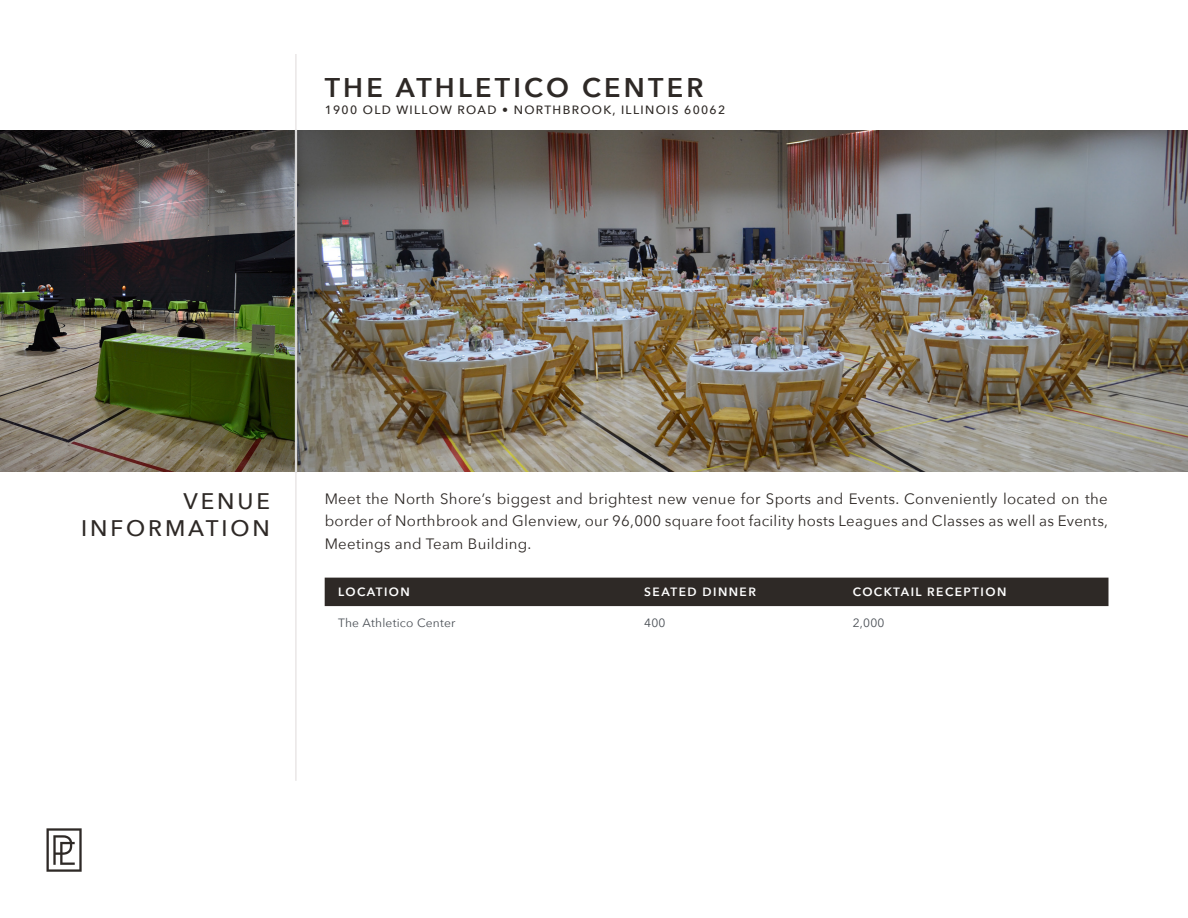
<style>
.page{position:relative;width:1188px;height:918px;background:#fff}
.page>*{position:absolute;margin:0;border:0;box-sizing:border-box;transform-origin:0 0}
.Venue_Page_Title{font:600 27px "Avenir Next";letter-spacing:.12em;color:#2e2926}
.t1{font:500 22.5px/27px "Avenir Next";letter-spacing:.13em;color:#2e2926;text-align:right}
.t2{font:15px/22.5px "Avenir Next";letter-spacing:.02em;color:#2e2926;text-align:justify}
.t3{font:500 12px "Avenir Next";letter-spacing:.11em;color:#2e2926}
.t4{font:600 12px "Avenir Next";letter-spacing:.12em;color:#fff}
.t5{font:12px "Avenir Next";letter-spacing:.02em;color:#4a4f55}
</style>
<div class="page">
<div style="left:325px;top:578px;width:783px;height:28px;background:#2e2926"></div>
<img style="left:0;top:131px;width:295px;height:341px">
<img style="left:297px;top:131px;width:891px;height:341px">
<hr style="left:295px;top:130px;width:2px;height:343px;background:#d8d7d7">
<svg style="left:46px;top:828px;width:36px;height:44px"></svg>
<hr style="left:295px;top:54px;width:2px;height:77px;background:#eae7e7">
<hr style="left:295px;top:472px;width:2px;height:309px;background:#eae7e7">
<p class="Venue_Page_Title" style="left:325px;top:65px;width:380px">THE ATHLETICO CENTER</p>
<p class="t3" style="left:325px;top:99px;width:402px">1900 OLD WILLOW ROAD • NORTHBROOK, ILLINOIS 60062</p>
<h2 class="t1" style="left:81px;top:486px;width:190px">VENUE<br>INFORMATION</h2>
<p class="t2" style="left:325px;top:487px;width:785px">Meet the North Shore’s biggest and brightest new venue for Sports and Events. Conveniently located on the border of Northbrook and Glenview, our 96,000 square foot facility hosts Leagues and Classes as well as Events, Meetings and Team Building.</p>
<p class="t4" style="left:338px;top:582px;width:73px">LOCATION</p>
<p class="t4" style="left:644px;top:582px;width:113px">SEATED DINNER</p>
<p class="t4" style="left:853px;top:582px;width:155px">COCKTAIL RECEPTION</p>
<p class="t5" style="left:338px;top:612px;width:119px">The Athletico Center</p>
<p class="t5" style="left:644px;top:612px;width:23px">400</p>
<p class="t5" style="left:853px;top:612px;width:33px">2,000</p>
</div>
